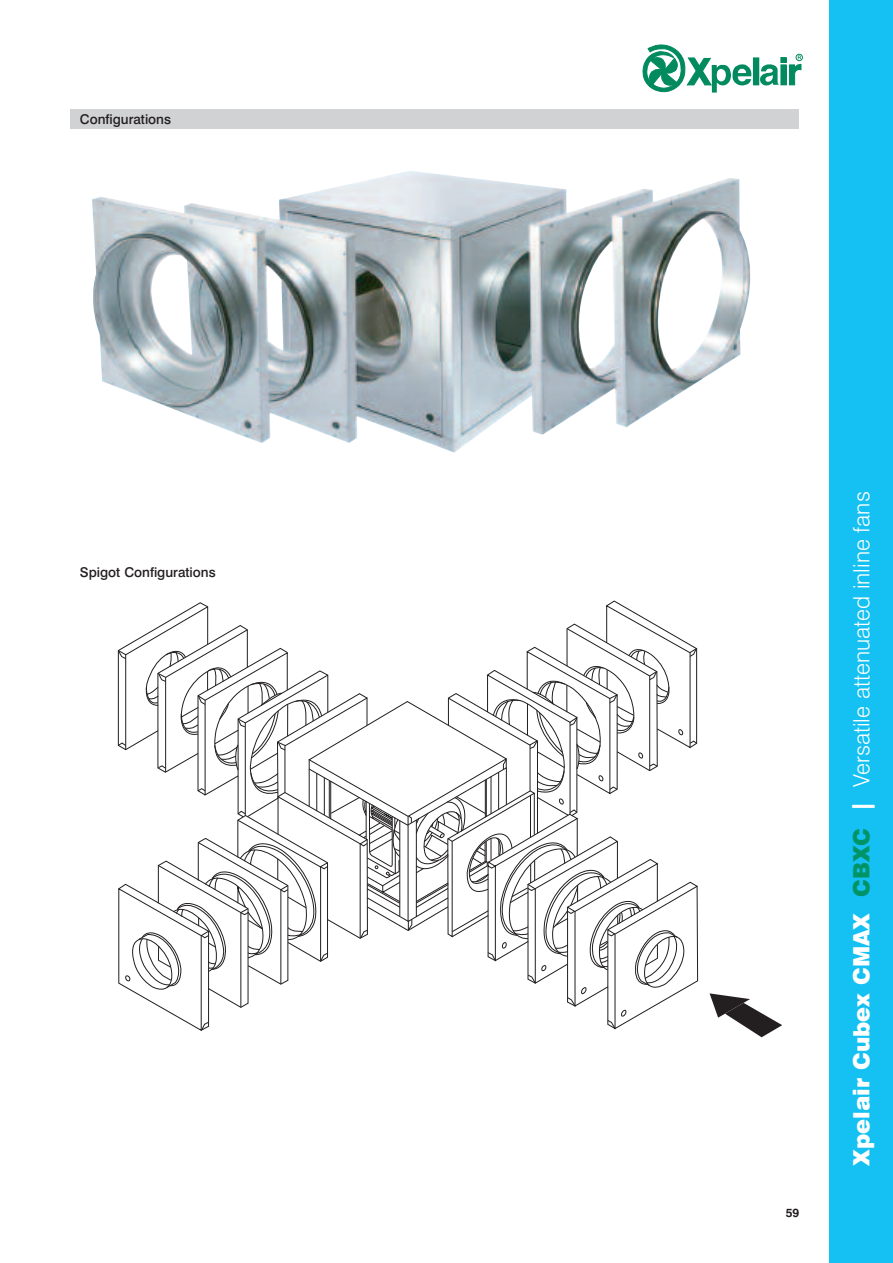
<style>
.page{position:relative;width:893px;height:1263px;background:#fff}
.page>*{position:absolute;margin:0;border:0;box-sizing:border-box;transform-origin:0 0}
.t1{font:300 22.5px "Swiss 721 BT";color:#fff}
.t2{font:500 13.5px "Swiss 721 BT";color:#231f20}
.t3{font:700 12px "Swiss 721 BT";color:#231f20}
.s1{font-weight:900}
.s2{font-weight:900;color:#009365}
</style>
<div class="page">
<div style="left:829px;top:0;width:64px;height:1263px;background:#15c0f2"></div>
<div style="left:796px;top:54px;width:7px;height:7px;border:1px solid #008a5e;border-radius:50%"></div>
<svg style="left:643px;top:45px;width:108px;height:48px"></svg>
<div style="left:753px;top:58px;width:6px;height:27px;background:#008a5e"></div>
<svg style="left:758px;top:55px;width:43px;height:31px"></svg>
<div style="left:70px;top:110px;width:729px;height:19px;background:#d1d2d4"></div>
<svg style="left:118px;top:601px;width:580px;height:430px"></svg>
<svg style="left:710px;top:993px;width:72px;height:44px"></svg>
<img style="left:92px;top:171px;width:659px;height:282px">
<p class="t2" style="left:80px;top:114px;width:93px">Configurations</p>
<p class="t2" style="left:80px;top:567px;width:137px">Spigot Configurations</p>
<p class="t3" style="left:786px;top:1208px;width:15px">59</p>
<p class="t1" style="left:853px;top:1165px;width:676px;rotate:-90deg"><span class="s1">Xpelair Cubex CMAX</span> <span class="s2">CBXC</span> <span class="s1">|</span> Versatile attenuated inline fans</p>
</div>
